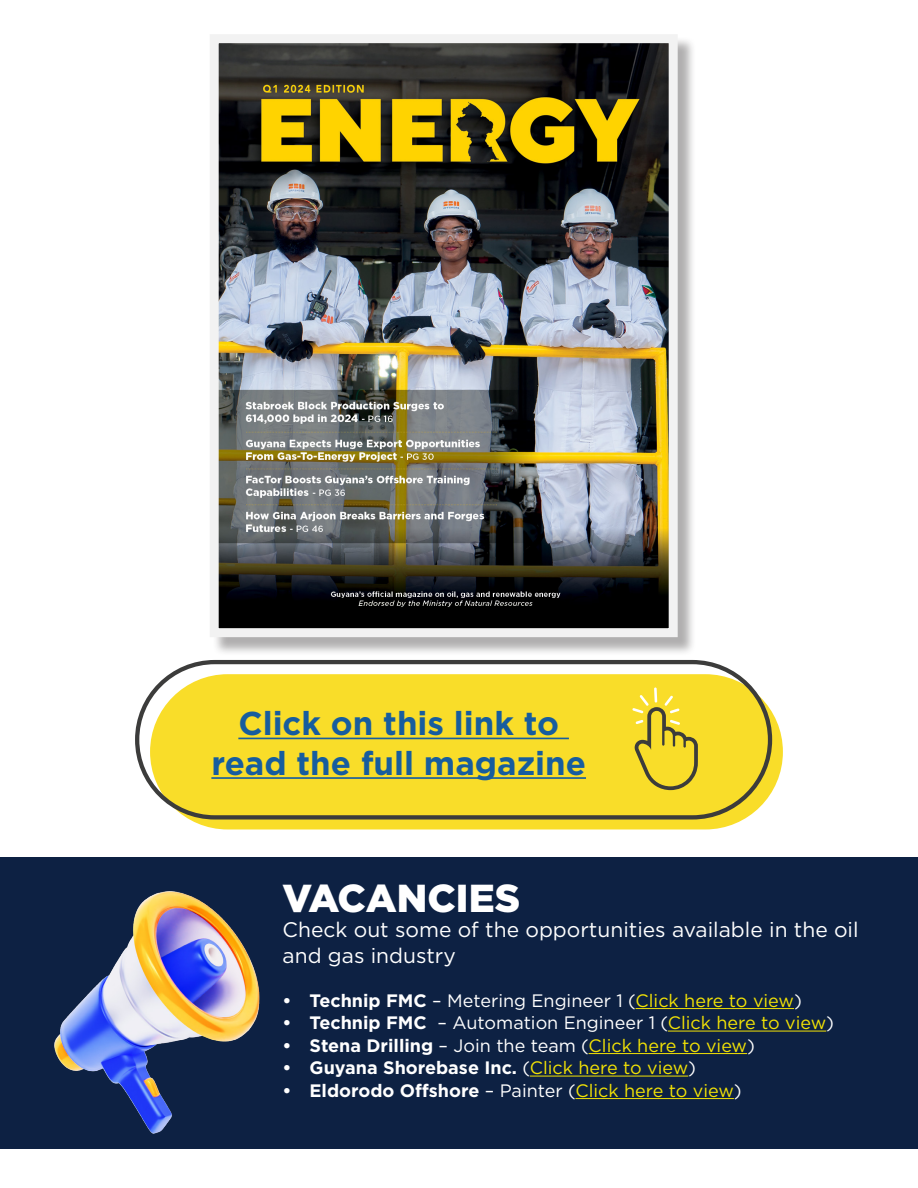
<style>
.page{position:relative;width:918px;height:1188px;background:#fff}
.page>*{position:absolute;margin:0;border:0;box-sizing:border-box;transform-origin:0 0}
.t1{font:900 39px "Gotham";color:#fff}
.t2{font:700 33px/39.6px "Gotham";color:#175d9e;text-align:center}
.t3{font:21px/25.2px "Gotham";color:#fff}
.t4{font:18px "Gotham";color:#fff}
.t5{font:700 18px "Gotham";color:#fff}
.t6{font:18px "Gotham";color:#f2e205}
.s1{font-weight:700}
.s2{color:#f2e205}
.s3{font-weight:700;color:#fff}
.s4{color:#fff}
.s5{font-weight:400}
.s6{font-weight:400;color:#f2e205}
</style>
<div class="page">
<div style="left:212px;top:36px;width:484px;height:620px;background:#231f20;opacity:.36"></div>
<img style="left:220px;top:44px;width:448px;height:583px">
<div style="left:210px;top:34px;width:468px;height:603px;border:9px solid #f2f2f2"></div>
<div style="left:0;top:857px;width:918px;height:291px;background:#0d2143"></div>
<div style="left:150px;top:674px;width:633px;height:155px;background:#f9dd29;border-radius:78px"></div>
<div style="left:135px;top:660px;width:637px;height:160px;border:4px solid #3c3c3b;border-radius:78px"></div>
<svg style="left:632px;top:687px;width:66px;height:103px"></svg>
<hr style="left:238px;top:738px;width:331px;height:1px;background:#175d9e">
<hr style="left:211px;top:777px;width:375px;height:2px;background:#175d9e">
<hr style="left:636px;top:1008px;width:158px;height:1px;background:#f2e205">
<hr style="left:668px;top:1031px;width:158px;height:1px;background:#f2e205">
<hr style="left:589px;top:1053px;width:158px;height:1px;background:#f2e205">
<hr style="left:530px;top:1076px;width:158px;height:1px;background:#f2e205">
<hr style="left:575px;top:1098px;width:159px;height:1px;background:#f2e205">
<img style="left:54px;top:891px;width:206px;height:243px">
<p class="t2" style="left:211px;top:703px;width:376px">Click on this link to read the full magazine</p>
<p class="t1" style="left:283px;top:876px;width:239px">VACANCIES</p>
<p class="t3" style="left:283px;top:917px;width:578px">Check out some of the opportunities available in the oil and gas industry</p>
<p class="t4" style="left:283px;top:989px;width:521px"><span class="s1">• Technip FMC</span> – Metering Engineer 1 (<span class="s2">Click here to view</span>)</p>
<p class="t4" style="left:283px;top:1011px;width:553px"><span class="s1">• Technip FMC</span> – Automation Engineer 1 (<span class="s2">Click here to view</span>)</p>
<p class="t6" style="left:283px;top:1034px;width:474px"><span class="s3">• Stena Drilling</span> <span class="s4">– Join the team (</span>Click here to view<span class="s4">)</span></p>
<p class="t5" style="left:283px;top:1056px;width:415px">• Guyana Shorebase Inc. <span class="s5">(</span><span class="s6">Click here to view</span><span class="s5">)</span></p>
<p class="t5" style="left:283px;top:1078px;width:461px">• Eldorodo Offshore <span class="s5">– Painter (</span><span class="s6">Click here to view</span><span class="s5">)</span></p>
</div>
